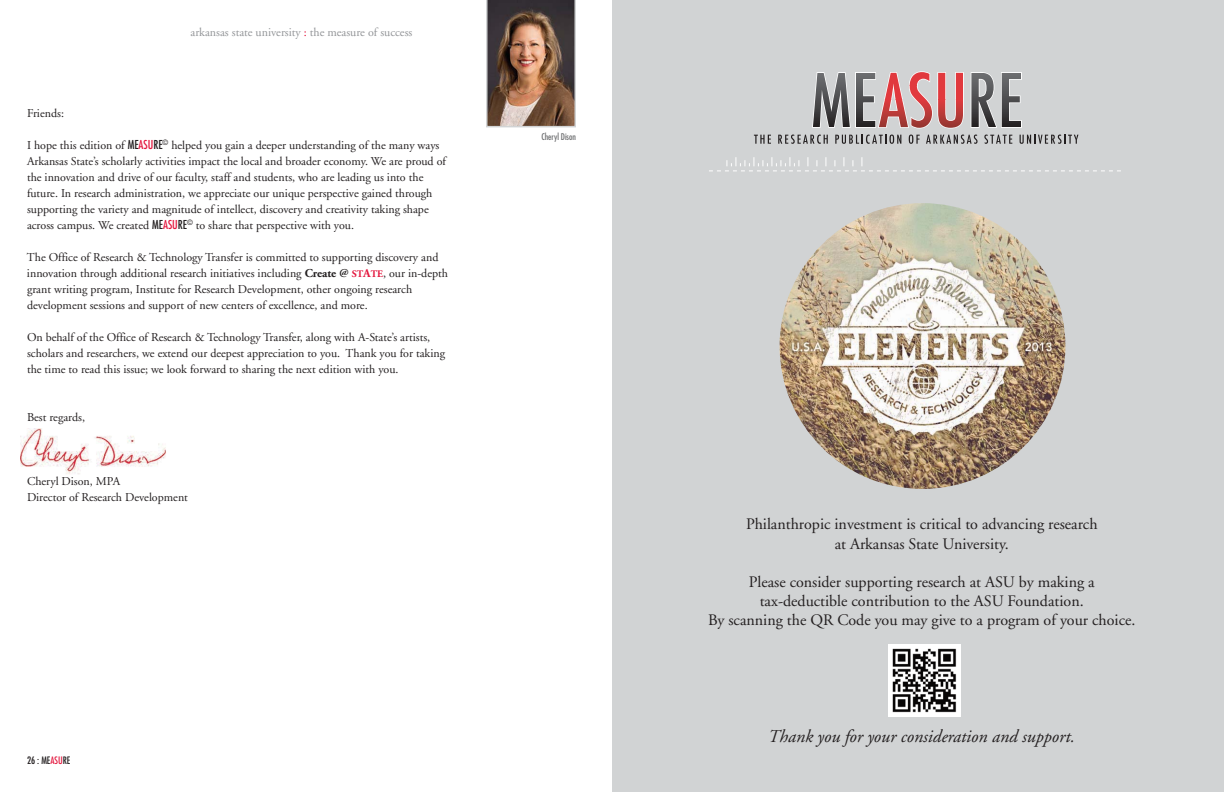
<style>
.page{position:relative;width:1224px;height:792px;background:#fff}
.page>*{position:absolute;margin:0;border:0;box-sizing:border-box;transform-origin:0 0}
.t1{font:italic 18px "Adobe Garamond";color:#231f20}
.t2{font:16px/19.2px "Adobe Garamond";color:#231f20;text-align:center}
.t3{font:12px/16px "Adobe Garamond";color:#231f20}
.t4{font:12px "Adobe Garamond";color:#939598}
.t5{font:condensed 10px "Futura";color:#231f20}
.t6{font:condensed 9px "Futura";color:#6d6e70}
.s1{color:#e3173e}
.s2{font-family:"Futura";font-stretch:condensed}
.s3{font-family:"Futura";font-stretch:condensed;color:#e3173e}
.s4{font-weight:700}
.s5{font-weight:700;font-size:10px;color:#e3173e}
.s6{font-weight:700;color:#e3173e}
</style>
<div class="page">
<img style="left:20px;top:428px;width:146px;height:46px">
<img style="left:486px;top:0;width:90px;height:127px">
<div style="left:612px;top:0;width:612px;height:792px;background:#d1d3d4"></div>
<svg style="left:754px;top:135px;width:17px;height:9px"></svg>
<svg style="left:778px;top:71px;width:300px;height:73px"></svg>
<svg style="left:709px;top:157px;width:412px;height:14px"></svg>
<img style="left:780px;top:203px;width:285px;height:286px;border-radius:50%">
<img style="left:888px;top:644px;width:72px;height:72px">
<p class="t4" style="left:191px;top:27px;width:223px">arkansas state university <span class="s1">:</span> the measure of success</p>
<p class="t3" style="left:27px;top:106px;width:39px">Friends:</p>
<p class="t3" style="left:27px;top:138px;width:421px">I hope this edition of <span class="s2">ME</span><span class="s3">ASU</span><span class="s2">RE</span><sup>©</sup> helped you gain a deeper understanding of the many ways Arkansas State’s scholarly activities impact the local and broader economy. We are proud of the innovation and drive of our faculty, staff and students, who are leading us into the future. In research administration, we appreciate our unique perspective gained through supporting the variety and magnitude of intellect, discovery and creativity taking shape across campus. We created <span class="s2">ME</span><span class="s3">ASU</span><span class="s2">RE</span><sup>©</sup> to share that perspective with you.</p>
<p class="t3" style="left:27px;top:250px;width:423px">The Office of Research &amp; Technology Transfer is committed to supporting discovery and innovation through additional research initiatives including <span class="s4">Create @</span> <span class="s5">ST</span><span class="s6">A</span><span class="s5">TE</span>, our in-depth grant writing program, Institute for Research Development, other ongoing research development sessions and support of new centers of excellence, and more.</p>
<p class="t3" style="left:27px;top:330px;width:420px">On behalf of the Office of Research &amp; Technology Transfer, along with A-State ’s artists, scholars and researchers, we extend our deepest appreciation to you. Thank you for taking the time to read this issue; we look forward to sharing the next edition with you.</p>
<p class="t3" style="left:27px;top:410px;width:60px">Best regards,</p>
<p class="t3" style="left:27px;top:474px;width:162px">Cheryl Dison, MPA<br>Director of Research Development</p>
<p class="t6" style="left:541px;top:133px;width:36px">Cheryl Dison</p>
<p class="t5" style="left:27px;top:756px;width:45px">26 : ME<span class="s1">ASU</span>RE</p>
<h2 class="t2" style="left:746px;top:516px;width:353px">Philanthropic investment is critical to advancing research at Arkansas State University.</h2>
<h2 class="t2" style="left:708px;top:574px;width:429px">Please consider supporting research at ASU by making a tax-deductible contribution to the ASU Foundation.<br>By scanning the QR Code you may give to a program of your choice.</h2>
<h1 class="t1" style="left:768px;top:729px;width:308px">Thank you for your consideration and support.</h1>
</div>
